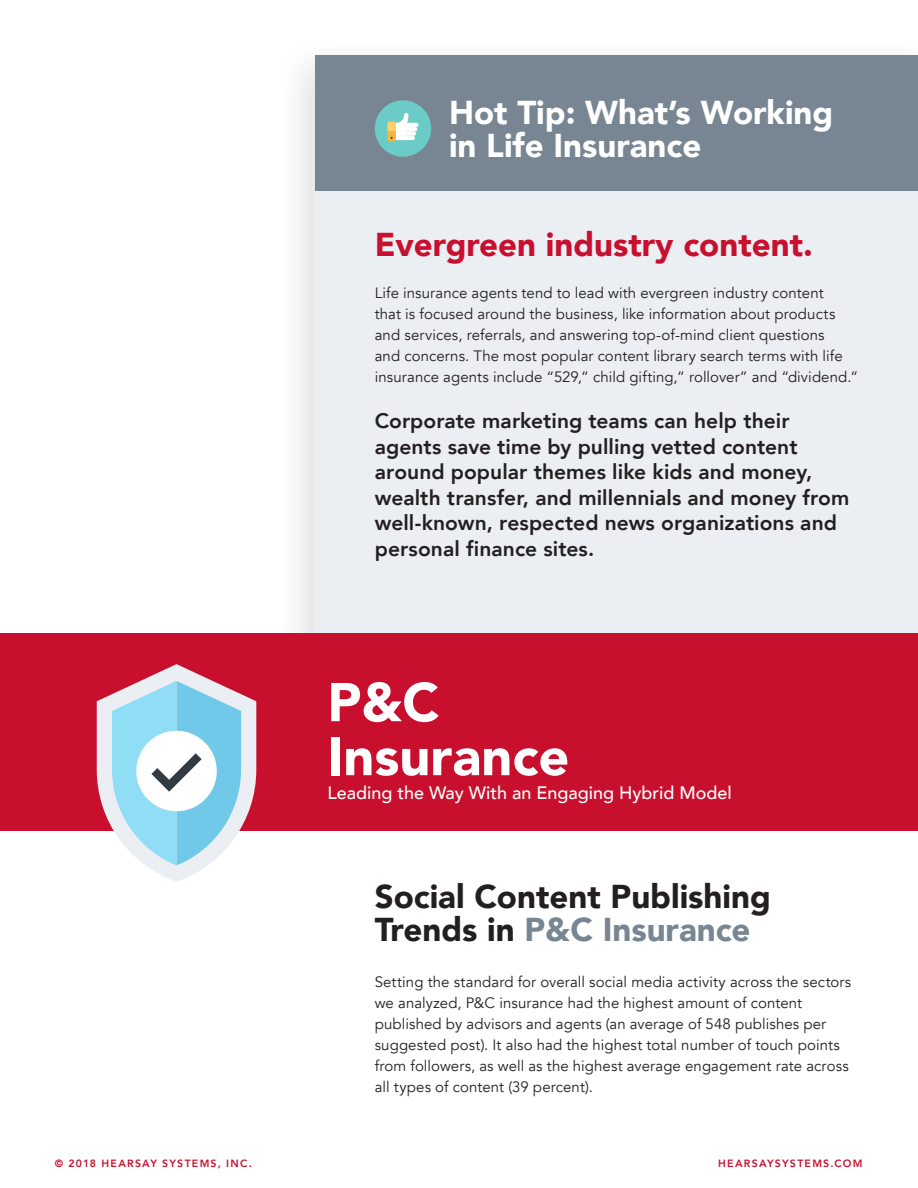
<style>
.page{position:relative;width:918px;height:1188px;background:#fff}
.page>*{position:absolute;margin:0;border:0;box-sizing:border-box;transform-origin:0 0}
.Large_Header{font:900 54px "Avenir";color:#fff}
.t1{font:900 33px/33px "Avenir";color:#231f20}
.t2{font:900 33px/33px "Avenir";color:#fff}
.t3{font:900 33px "Avenir";color:#c8102e}
.Call-out{font:800 21px/25.5px "Avenir";letter-spacing:.005em;color:#231f20}
.Descriptor{font:500 18px "Avenir";color:#fff}
.Body{font:15px/21px "Avenir";letter-spacing:.005em;color:#231f20}
.t4{font:800 10.5px "Avenir";letter-spacing:.12em;color:#c8102e}
.s1{color:#778692}
</style>
<div class="page">
<div style="left:274px;top:34px;width:644px;height:678px;background:#231f20;opacity:.15"></div>
<div style="left:315px;top:56px;width:603px;height:607px;background:#ebeef3"></div>
<div style="left:315px;top:56px;width:603px;height:135px;background:#778692"></div>
<div style="left:375px;top:100px;width:56px;height:57px;background:#6bccc7;border-radius:50%"></div>
<svg style="left:388px;top:113px;width:30px;height:28px"></svg>
<div style="left:0;top:633px;width:918px;height:198px;background:#c8102e"></div>
<svg style="left:97px;top:664px;width:159px;height:218px"></svg>
<p class="t2" style="left:449px;top:95px;width:386px">Hot Tip: What’s Working in Life Insurance</p>
<p class="t3" style="left:375px;top:216px;width:440px">Evergreen industry content.</p>
<p class="Body" style="left:375px;top:282px;width:485px">Life insurance agents tend to lead with evergreen industry content<br>that is focused around the business, like information about products and services, referrals, and answering top-of-mind client questions<br>and concerns. The most popular content library search terms with life insurance agents include “529,” child gifting,” rollover” and “dividend.”</p>
<p class="Call-out" style="left:375px;top:408px;width:476px">Corporate marketing teams can help their agents save time by pulling vetted content around popular themes like kids and money, wealth transfer, and millennials and money from well-known, respected news organizations and personal finance sites.</p>
<p class="Large_Header" style="left:327px;top:656px;width:113px">P&amp;C</p>
<p class="Large_Header" style="left:327px;top:710px;width:243px">Insurance</p>
<p class="Descriptor" style="left:327px;top:777px;width:406px">Leading the Way With an Engaging Hybrid Model</p>
<p class="t1" style="left:375px;top:879px;width:398px">Social Content Publishing<br>Trends in <span class="s1">P&amp;C Insurance</span></p>
<p class="Body" style="left:375px;top:972px;width:478px">Setting the standard for overall social media activity across the sectors we analyzed, P&amp;C insurance had the highest amount of content published by advisors and agents (an average of 548 publishes per suggested post). It also had the highest total number of touch points from followers, as well as the highest average engagement rate across all types of content (39 percent).</p>
<p class="t4" style="left:55px;top:1155px;width:199px">© 2018 HEARSAY SYSTEMS, INC.</p>
<p class="t4" style="left:718px;top:1155px;width:146px">HEARSAYSYSTEMS.COM</p>
</div>
